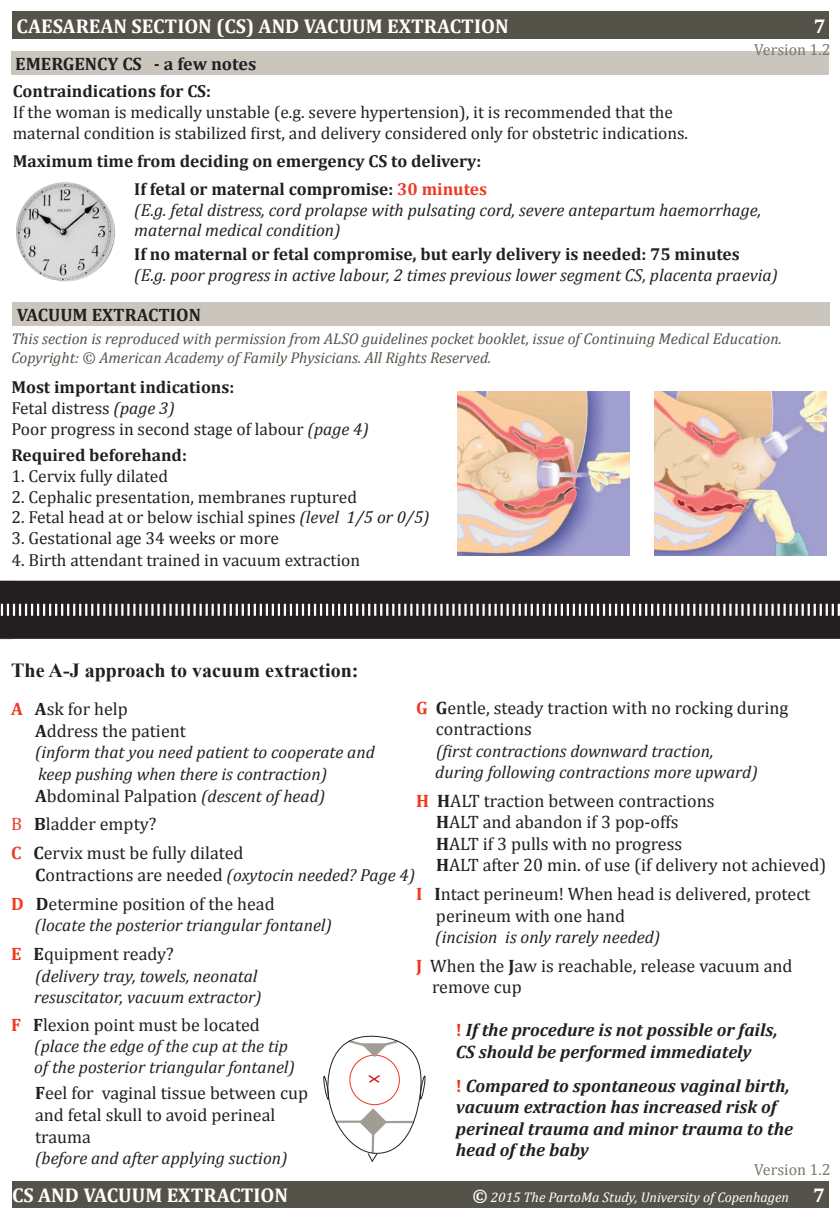
<style>
.page{position:relative;width:840px;height:1219px;background:#fff}
.page>*{position:absolute;margin:0;border:0;box-sizing:border-box;transform-origin:0 0}
.t1{font:700 20px "Cambria";color:#fff}
.t2{font:700 20px "Times New Roman";color:#231f20}
.t3{font:18px "Cambria";color:#231f20}
.t4{font:italic 700 18px "Cambria";color:#231f20}
.t5{font:700 18px "Cambria";color:#231f20}
.t6{font:italic 17.4px "Cambria";color:#231f20}
.t7{font:17.4px "Cambria";color:#231f20}
.t8{font:700 17.4px "Cambria";color:#231f20}
.t9{font:16px "Cambria";color:#79776e}
.t10{font:italic 15.6px "Cambria";color:#55524a}
.t11{font:italic 14px "Cambria";color:#fff}
.s1{color:#ef3822}
.s2{font-style:italic}
.s3{font-weight:700;color:#ef3822}
.s4{font-weight:700}
.s5{font-style:normal;color:#ef3822}
.s6{font-style:italic;font-size:17.4px}
.s7{font-weight:700;font-style:normal;font-size:18px}
.s8{font-style:normal;font-size:18px}
.s9{font-weight:700;font-style:normal;font-size:20px}
</style>
<div class="page">
<svg style="left:0;top:639px;width:13px;height:1px"></svg>
<div style="left:0;top:581px;width:839px;height:58px;background:#231f20"></div>
<svg style="left:0;top:601px;width:839px;height:17px;background:#5c5a5a"></svg>
<div style="left:12px;top:11px;width:816px;height:28px;background:#55524a"></div>
<div style="left:12px;top:1181px;width:816px;height:27px;background:#55524a"></div>
<img style="left:14px;top:181px;width:103px;height:102px;border-radius:51px">
<div style="left:13px;top:179px;width:105px;height:106px;border:3px solid #fff;border-radius:50%"></div>
<svg style="left:323px;top:1035px;width:102px;height:127px"></svg>
<img style="left:457px;top:392px;width:172px;height:164px">
<img style="left:654px;top:392px;width:172px;height:164px">
<div style="left:11px;top:51px;width:817px;height:23px;background:#cac6bd"></div>
<div style="left:13px;top:303px;width:816px;height:23px;background:#cac6bd"></div>
<p class="t1" style="left:17px;top:12px;width:493px">CAESAREAN SECTION (CS) AND VACUUM EXTRACTION</p>
<p class="t1" style="left:813px;top:12px;width:13px">7</p>
<p class="t5" style="left:15px;top:51px;width:242px">EMERGENCY CS - a few notes</p>
<p class="t9" style="left:753px;top:40px;width:78px">Version 1.2</p>
<p class="t8" style="left:13px;top:79px;width:200px">Contraindications for CS:</p>
<p class="t7" style="left:13px;top:102px;width:661px">If the woman is medically unstable (e.g. severe hypertension), it is recommended that the</p>
<p class="t7" style="left:13px;top:123px;width:676px">maternal condition is stabilized first, and delivery considered only for obstetric indications.</p>
<p class="t8" style="left:13px;top:149px;width:470px">Maximum time from deciding on emergency CS to delivery:</p>
<p class="t8" style="left:134px;top:176px;width:354px">If fetal or maternal compromise: <span class="s1">30 minutes</span></p>
<p class="t6" style="left:134px;top:197px;width:628px">(E.g. fetal distress, cord prolapse with pulsating cord, severe antepartum haemorrhage,</p>
<p class="t6" style="left:134px;top:218px;width:208px">maternal medical condition)</p>
<p class="t8" style="left:134px;top:241px;width:606px">If no maternal or fetal compromise, but early delivery is needed: 75 minutes</p>
<p class="t6" style="left:134px;top:262px;width:645px">(E.g. poor progress in active labour, 2 times previous lower segment CS, placenta praevia)</p>
<p class="t5" style="left:17px;top:303px;width:186px">VACUUM EXTRACTION</p>
<p class="t10" style="left:11px;top:328px;width:771px">This section is reproduced with permission from ALSO guidelines pocket booklet, issue of Continuing Medical Education.</p>
<p class="t10" style="left:11px;top:346px;width:481px">Copyright: © American Academy of Family Physicians. All Rights Reserved.</p>
<p class="t8" style="left:11px;top:375px;width:224px">Most important indications:</p>
<p class="t7" style="left:11px;top:398px;width:165px">Fetal distress <span class="s2">(page 3)</span></p>
<p class="t7" style="left:11px;top:419px;width:359px">Poor progress in second stage of labour <span class="s2">(page 4)</span></p>
<p class="t8" style="left:11px;top:443px;width:177px">Required beforehand:</p>
<p class="t7" style="left:11px;top:465px;width:158px">1. Cervix fully dilated</p>
<p class="t7" style="left:11px;top:486px;width:347px">2. Cephalic presentation, membranes ruptured</p>
<p class="t7" style="left:11px;top:507px;width:419px">2. Fetal head at or below ischial spines <span class="s2">(level 1/5 or 0/5)</span></p>
<p class="t7" style="left:11px;top:528px;width:269px">3. Gestational age 34 weeks or more</p>
<p class="t7" style="left:11px;top:550px;width:350px">4. Birth attendant trained in vacuum extraction</p>
<p class="t2" style="left:11px;top:656px;width:348px">The A-J approach to vacuum extraction:</p>
<p class="t3" style="left:416px;top:697px;width:373px"><span class="s3">G</span> <span class="s4">G</span>entle, steady traction with no rocking during</p>
<p class="t3" style="left:436px;top:719px;width:97px">contractions</p>
<p class="t6" style="left:436px;top:739px;width:279px">(first contractions downward traction,</p>
<p class="t6" style="left:435px;top:760px;width:324px">during following contractions more upward)</p>
<p class="t3" style="left:416px;top:790px;width:300px"><span class="s3">H</span> <span class="s4">H</span>ALT traction between contractions</p>
<p class="t3" style="left:436px;top:811px;width:244px"><span class="s4">H</span>ALT and abandon if 3 pop-offs</p>
<p class="t3" style="left:436px;top:833px;width:247px"><span class="s4">H</span>ALT if 3 pulls with no progress</p>
<p class="t3" style="left:436px;top:855px;width:391px"><span class="s4">H</span>ALT after 20 min. of use (if delivery not achieved)</p>
<p class="t3" style="left:416px;top:883px;width:395px"><span class="s3">I</span> <span class="s4">I</span>ntact perineum! When head is delivered, protect</p>
<p class="t3" style="left:436px;top:905px;width:190px">perineum with one hand</p>
<p class="t6" style="left:435px;top:924px;width:226px">(incision is only rarely needed)</p>
<p class="t3" style="left:416px;top:955px;width:377px"><span class="s3">J</span> When the <span class="s4">J</span>aw is reachable, release vacuum and</p>
<p class="t3" style="left:432px;top:976px;width:91px">remove cup</p>
<p class="t4" style="left:455px;top:1017px;width:323px"><span class="s5">!</span> If the procedure is not possible or fails,</p>
<p class="t4" style="left:455px;top:1039px;width:297px">CS should be performed immediately</p>
<p class="t4" style="left:455px;top:1073px;width:335px"><span class="s5">!</span> Compared to spontaneous vaginal birth,</p>
<p class="t4" style="left:455px;top:1094px;width:322px">vacuum extraction has increased risk of</p>
<p class="t4" style="left:455px;top:1116px;width:338px">perineal trauma and minor trauma to the</p>
<p class="t4" style="left:455px;top:1137px;width:134px">head of the baby</p>
<p class="t3" style="left:11px;top:698px;width:118px"><span class="s3">A</span> <span class="s4">A</span>sk for help</p>
<p class="t3" style="left:35px;top:720px;width:152px"><span class="s4">A</span>ddress the patient</p>
<p class="t6" style="left:35px;top:740px;width:341px">(inform that you need patient to cooperate and</p>
<p class="t6" style="left:38px;top:762px;width:290px">keep pushing when there is contraction)</p>
<p class="t3" style="left:35px;top:785px;width:291px"><span class="s4">A</span>bdominal Palpation <span class="s6">(descent of head)</span></p>
<p class="t3" style="left:11px;top:814px;width:146px"><span class="s1">B</span> <span class="s4">B</span>ladder empty?</p>
<p class="t3" style="left:11px;top:842px;width:233px"><span class="s3">C</span> <span class="s4">C</span>ervix must be fully dilated</p>
<p class="t6" style="left:35px;top:863px;width:381px"><span class="s7">C</span><span class="s8">ontractions are needed</span> (oxytocin needed? Page 4)</p>
<p class="t3" style="left:11px;top:893px;width:265px"><span class="s3">D</span> <span class="s4">D</span>etermine position of the head</p>
<p class="t6" style="left:35px;top:913px;width:298px">(locate the posterior triangular fontanel)</p>
<p class="t3" style="left:11px;top:943px;width:164px"><span class="s3">E</span> <span class="s4">E</span>quipment ready?</p>
<p class="t6" style="left:35px;top:963px;width:224px">(delivery tray, towels, neonatal</p>
<p class="t6" style="left:34px;top:984px;width:229px">resuscitator, vacuum extractor)</p>
<p class="t3" style="left:11px;top:1014px;width:250px"><span class="s3">F</span> <span class="s4">F</span>lexion point must be located</p>
<p class="t6" style="left:34px;top:1034px;width:255px">(place the edge of the cup at the tip</p>
<p class="t6" style="left:34px;top:1055px;width:262px">of the posterior triangular fontanel)</p>
<p class="t3" style="left:35px;top:1083px;width:274px"><span class="s4">F</span>eel for vaginal tissue between cup</p>
<p class="t3" style="left:35px;top:1104px;width:242px">and fetal skull to avoid perineal</p>
<p class="t3" style="left:35px;top:1126px;width:57px">trauma</p>
<p class="t6" style="left:35px;top:1146px;width:254px">(before and after applying suction)</p>
<p class="t9" style="left:753px;top:1160px;width:78px">Version 1.2</p>
<p class="t1" style="left:12px;top:1181px;width:277px">CS AND VACUUM EXTRACTION</p>
<p class="t11" style="left:472px;top:1188px;width:354px"><span class="s7">©</span> 2015 The PartoMa Study, University of Copenhagen <span class="s9">7</span></p>
</div>
